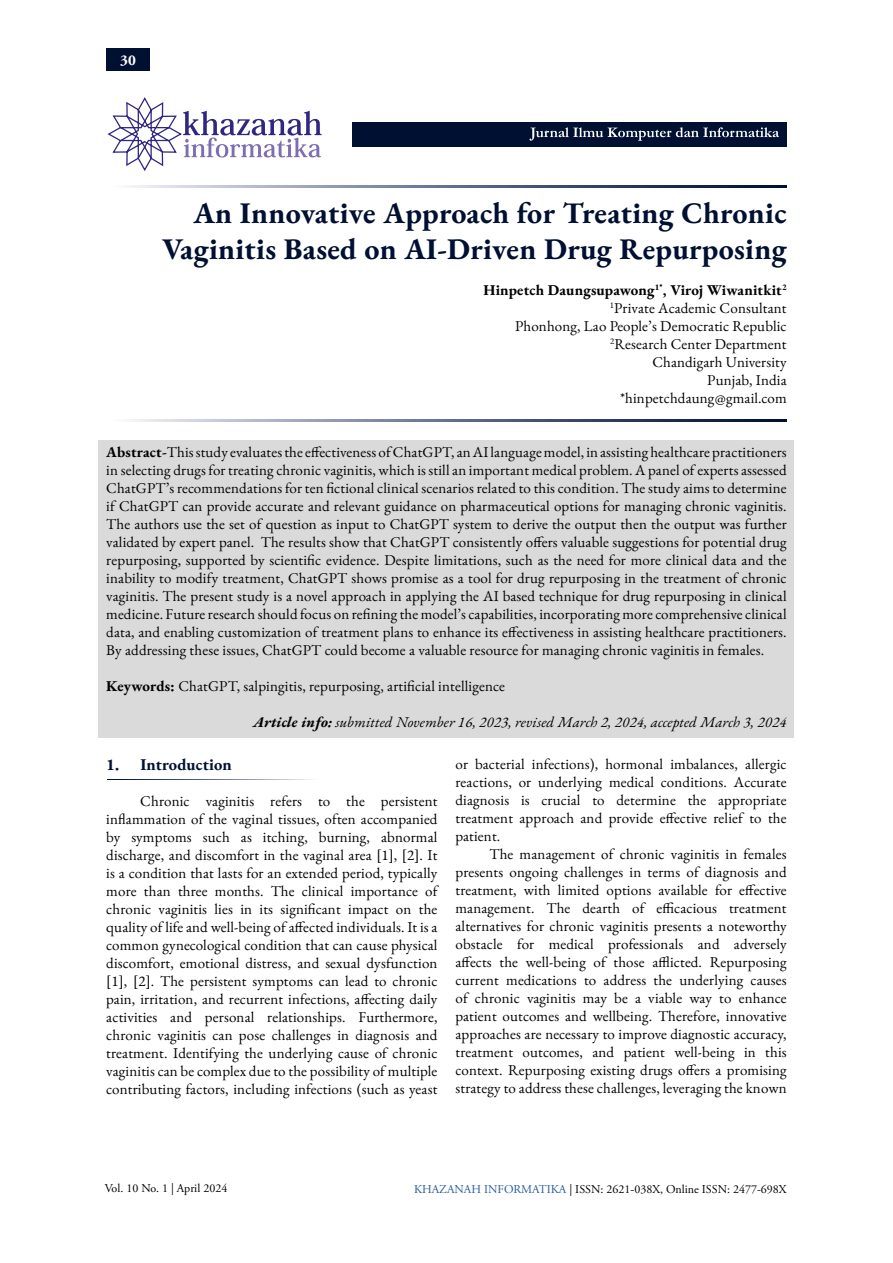
<style>
.page{position:relative;width:893px;height:1263px;background:#fff}
.page>*{position:absolute;margin:0;border:0;box-sizing:border-box;transform-origin:0 0}
.t1{font:700 30px/36px "EB Garamond";letter-spacing:.01em;color:#001032;text-align:right}
.t2{font:700 16.5px "EB Garamond";letter-spacing:.01em;color:#001032}
.t3{font:15px/18px "EB Garamond";letter-spacing:.01em;color:#000;text-align:justify}
.t4{font:italic 15px "EB Garamond";letter-spacing:.01em;color:#000}
.t5{font:700 15px "Adobe Garamond Pro";color:#fff}
.t6{font:12px "Adobe Garamond Pro";color:#000}
.s1{font-weight:700}
.s2{color:#275b9b}
</style>
<div class="page">
<svg style="left:107px;top:97px;width:215px;height:74px"></svg>
<div style="left:352px;top:122px;width:434px;height:24px;background:#001032"></div>
<svg style="left:529px;top:127px;width:250px;height:14px"></svg>
<div style="left:106px;top:48px;width:44px;height:22px;background:#001032"></div>
<div style="left:99px;top:440px;width:695px;height:298px;background:#dadada"></div>
<img style="left:127px;top:186px;width:659px;height:1px">
<img style="left:127px;top:420px;width:659px;height:1px">
<img style="left:107px;top:779px;width:206px;height:1px">
<p class="t5" style="left:120px;top:51px;width:17px">30</p>
<h1 class="t1" style="left:162px;top:195px;width:626px">An Innovative Approach for Treating Chronic<br>Vaginitis Based on AI-Driven Drug Repurposing</h1>
<p class="t3" style="left:483px;top:281px;width:305px;text-align:right"><span class="s1">Hinpetch Daungsupawong</span><sup>1*</sup><span class="s1">, Viroj Wiwanitkit</span><sup>2<br></sup><sup>1</sup>Private Academic Consultant<br>Phonhong, Lao People’s Democratic Republic<br><sup>2</sup>Research Center Department<br>Chandigarh University<br>Punjab, India<br>*hinpetchdaung@gmail.com</p>
<p class="t3" style="left:106px;top:443px;width:682px"><span class="s1">Abstract-</span>This study evaluates the effectiveness of ChatGPT, an AI language model, in assisting healthcare practitioners in selecting drugs for treating chronic vaginitis, which is still an important medical problem. A panel of experts assessed ChatGPT’s recommendations for ten fictional clinical scenarios related to this condition. The study aims to determine if ChatGPT can provide accurate and relevant guidance on pharmaceutical options for managing chronic vaginitis.<br>The authors use the set of question as input to ChatGPT system to derive the output then the output was further validated by expert panel. The results show that ChatGPT consistently offers valuable suggestions for potential drug repurposing, supported by scientific evidence. Despite limitations, such as the need for more clinical data and the inability to modify treatment, ChatGPT shows promise as a tool for drug repurposing in the treatment of chronic vaginitis. The present study is a novel approach in applying the AI based technique for drug repurposing in clinical medicine. Future research should focus on refining the model’s capabilities, incorporating more comprehensive clinical data, and enabling customization of treatment plans to enhance its effectiveness in assisting healthcare practitioners.<br>By addressing these issues, ChatGPT could become a valuable resource for managing chronic vaginitis in females.</p>
<p class="t3" style="left:106px;top:677px;width:400px"><span class="s1">Keywords:</span> ChatGPT, salpingitis, repurposing, artificial intelligence</p>
<p class="t4" style="left:253px;top:712px;width:535px"><span class="s1">Article info:</span> submitted November 16, 2023, revised March 2, 2024, accepted March 3, 2024</p>
<p class="t2" style="left:106px;top:754px;width:127px">1. Introduction</p>
<p class="t3" style="left:106px;top:792px;width:333px;text-indent:34px">Chronic vaginitis refers to the persistent inflammation of the vaginal tissues, often accompanied by symptoms such as itching, burning, abnormal discharge, and discomfort in the vaginal area [1], [2]. It is a condition that lasts for an extended period, typically more than three months. The clinical importance of chronic vaginitis lies in its significant impact on the quality of life and well-being of affected individuals. It is a common gynecological condition that can cause physical discomfort, emotional distress, and sexual dysfunction [1], [2]. The persistent symptoms can lead to chronic pain, irritation, and recurrent infections, affecting daily activities and personal relationships. Furthermore, chronic vaginitis can pose challenges in diagnosis and treatment. Identifying the underlying cause of chronic vaginitis can be complex due to the possibility of multiple contributing factors, including infections (such as yeast</p>
<p class="t3" style="left:455px;top:754px;width:333px">or bacterial infections), hormonal imbalances, allergic reactions, or underlying medical conditions. Accurate diagnosis is crucial to determine the appropriate treatment approach and provide effective relief to the patient.</p>
<p class="t3" style="left:455px;top:844px;width:333px;text-indent:34px">The management of chronic vaginitis in females presents ongoing challenges in terms of diagnosis and treatment, with limited options available for effective management. The dearth of efficacious treatment alternatives for chronic vaginitis presents a noteworthy obstacle for medical professionals and adversely affects the well-being of those afflicted. Repurposing current medications to address the underlying causes of chronic vaginitis may be a viable way to enhance patient outcomes and wellbeing. Therefore, innovative approaches are necessary to improve diagnostic accuracy, treatment outcomes, and patient well-being in this context. Repurposing existing drugs offers a promising strategy to address these challenges, leveraging the known</p>
<p class="t6" style="left:105px;top:1181px;width:124px">Vol. 10 No. 1 | April 2024</p>
<p class="t6" style="left:414px;top:1182px;width:374px"><span class="s2">KHAZANAH INFORMATIKA</span> | ISSN: 2621-038X, Online ISSN: 2477-698X</p>
</div>
